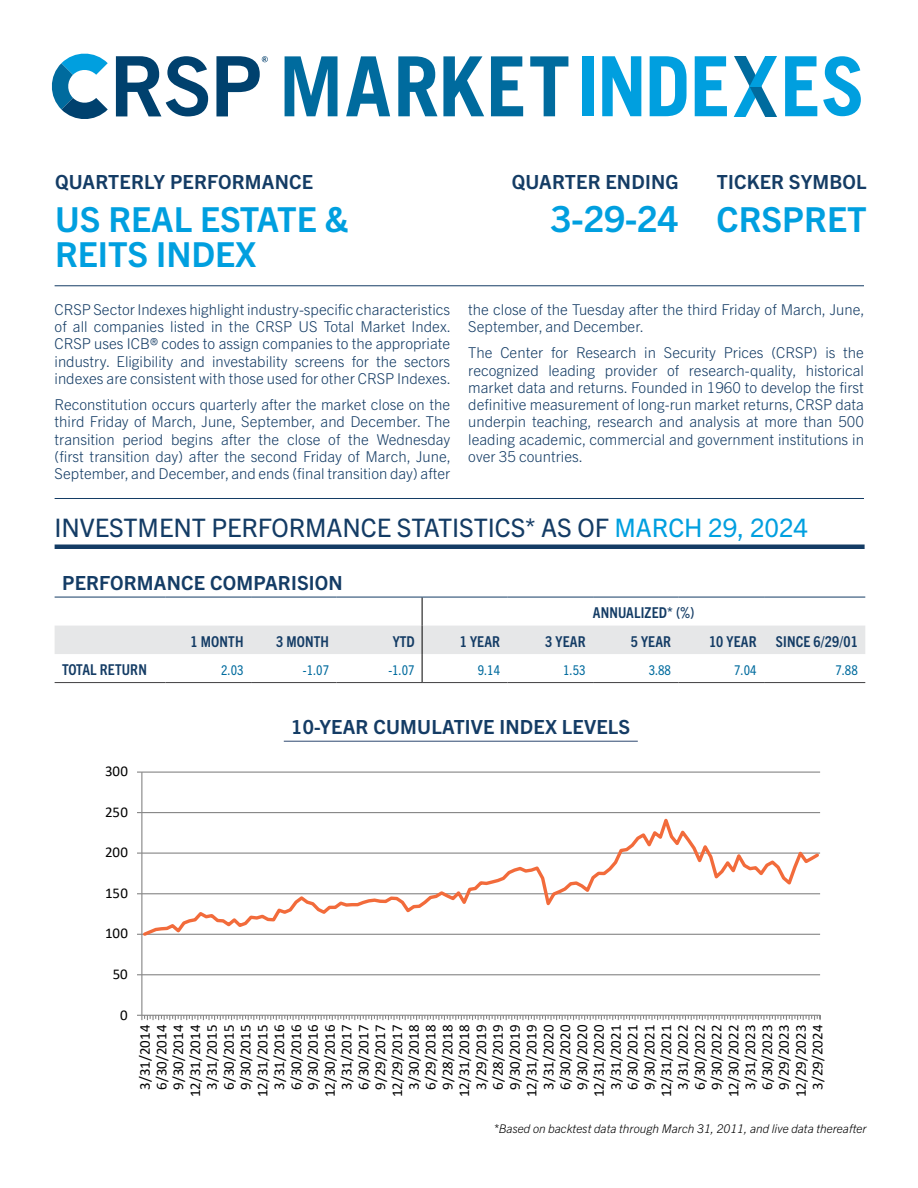
<style>
.page{position:relative;width:918px;height:1188px;background:#fff}
.page>*{position:absolute;margin:0;border:0;box-sizing:border-box;transform-origin:0 0}
.t1{font:700 36px "Trade Gothic Next LT Pro";color:#009fdf}
.t2{font:700 34.5px/34.5px "Trade Gothic Next LT Pro";color:#009fdf}
.t3{font:25.5px "Trade Gothic Next LT Pro";letter-spacing:-.005em;color:#143c65}
.t4{font:700 19.5px "Trade Gothic Next LT Pro";letter-spacing:.01em;color:#143c65}
.t5{font:300 15px/17.2px "Trade Gothic Next LT Pro";color:#143c65;text-align:justify}
.t6{font:15px/16.8px "Calibri";color:#000;text-align:center}
.t7{font:700 condensed 15px "Trade Gothic Next LT Pro";letter-spacing:.01em;color:#143c65}
.t8{font:condensed 13.5px "Trade Gothic Next LT Pro";color:#006b9e}
.t9{font:italic 300 12px "Trade Gothic Next LT Pro";color:#000}
.t10{font:700 4.95px "Trade Gothic Next LT Pro";color:#003b65}
.s1{color:#009fdf}
</style>
<div class="page">
<hr style="left:55px;top:285px;width:809px;height:1px;background:#143c65">
<hr style="left:55px;top:498px;width:809px;height:1px;background:#143c65">
<hr style="left:55px;top:682px;width:111px;height:1px;background:#414042">
<hr style="left:166px;top:682px;width:85px;height:1px;background:#414042">
<hr style="left:251px;top:682px;width:86px;height:1px;background:#414042">
<hr style="left:337px;top:682px;width:85px;height:1px;background:#414042">
<hr style="left:422px;top:682px;width:86px;height:1px;background:#414042">
<hr style="left:508px;top:682px;width:85px;height:1px;background:#414042">
<hr style="left:593px;top:682px;width:86px;height:1px;background:#414042">
<hr style="left:679px;top:682px;width:85px;height:1px;background:#414042">
<hr style="left:764px;top:682px;width:101px;height:1px;background:#414042">
<svg style="left:55px;top:598px;width:810px;height:84px"></svg>
<hr style="left:55px;top:597px;width:111px;height:1px;background:#143c65">
<hr style="left:166px;top:597px;width:85px;height:1px;background:#143c65">
<hr style="left:251px;top:597px;width:86px;height:1px;background:#143c65">
<hr style="left:337px;top:597px;width:85px;height:1px;background:#143c65">
<hr style="left:422px;top:597px;width:86px;height:1px;background:#143c65">
<hr style="left:508px;top:597px;width:85px;height:1px;background:#143c65">
<hr style="left:593px;top:597px;width:86px;height:1px;background:#143c65">
<hr style="left:679px;top:597px;width:85px;height:1px;background:#143c65">
<hr style="left:764px;top:597px;width:101px;height:1px;background:#143c65">
<hr style="left:284px;top:741px;width:354px;height:1px;background:#2d486f">
<svg style="left:51px;top:53px;width:57px;height:66px"></svg>
<svg style="left:116px;top:56px;width:92px;height:60px"></svg>
<svg style="left:216px;top:56px;width:52px;height:60px"></svg>
<div style="left:583px;top:56px;width:11px;height:60px;background:#009fdf"></div>
<svg style="left:602px;top:56px;width:39px;height:60px"></svg>
<svg style="left:650px;top:56px;width:37px;height:60px"></svg>
<svg style="left:823px;top:56px;width:38px;height:60px"></svg>
<svg style="left:695px;top:56px;width:122px;height:60px"></svg>
<svg style="left:285px;top:56px;width:53px;height:60px"></svg>
<svg style="left:346px;top:56px;width:44px;height:60px"></svg>
<svg style="left:398px;top:56px;width:86px;height:60px"></svg>
<svg style="left:491px;top:56px;width:32px;height:60px"></svg>
<svg style="left:530px;top:56px;width:38px;height:60px"></svg>
<div style="left:55px;top:544px;width:810px;height:5px;background:#143c65"></div>
<hr style="left:142px;top:974px;width:678px;height:1px;background:#868686">
<hr style="left:142px;top:772px;width:678px;height:1px;background:#868686">
<hr style="left:141px;top:772px;width:1px;height:243px;background:#868686">
<svg style="left:137px;top:1014px;width:684px;height:7px"></svg>
<svg style="left:142px;top:810px;width:679px;height:129px"></svg>
<p class="t10" style="left:263px;top:56px;width:5px">R</p>
<h3 class="t4" style="left:55px;top:168px;width:260px">QUARTERLY PERFORMANCE</h3>
<h2 class="t2" style="left:55px;top:200px;width:295px">US REAL ESTATE &amp;<br>REITS INDEX</h2>
<p class="t5" style="left:55px;top:300px;width:398px">CRSP Sector Indexes highlight industry-specific characteristics of all companies listed in the CRSP US Total Market Index.<br>CRSP uses ICB® codes to assign companies to the appropriate industry. Eligibility and investability screens for the sectors indexes are consistent with those used for other CRSP Indexes.</p>
<p class="t5" style="left:55px;top:395px;width:398px">Reconstitution occurs quarterly after the market close on the third Friday of March, June, September, and December. The transition period begins after the close of the Wednesday (first transition day) after the second Friday of March, June, September, and December, and ends (final transition day) after</p>
<h3 class="t4" style="left:512px;top:168px;width:168px">QUARTER ENDING</h3>
<h1 class="t1" style="left:551px;top:194px;width:129px">3-29-24</h1>
<h3 class="t4" style="left:717px;top:168px;width:151px">TICKER SYMBOL</h3>
<h2 class="t2" style="left:717px;top:200px;width:152px">CRSPRET</h2>
<p class="t5" style="left:468px;top:300px;width:398px">the close of the Tuesday after the third Friday of March, June,<br>September, and December.</p>
<p class="t5" style="left:468px;top:343px;width:397px">The Center for Research in Security Prices (CRSP) is the recognized leading provider of research-quality, historical market data and returns. Founded in 1960 to develop the first definitive measurement of long-run market returns, CRSP data underpin teaching, research and analysis at more than 500 leading academic, commercial and government institutions in over 35 countries.</p>
<h3 class="t3" style="left:55px;top:510px;width:755px">INVESTMENT PERFORMANCE STATISTICS* AS OF <span class="s1">MARCH 29, 2024</span></h3>
<h3 class="t4" style="left:62px;top:569px;width:282px">PERFORMANCE COMPARISION</h3>
<p class="t7" style="left:593px;top:602px;width:103px">ANNUALIZED* (%)</p>
<p class="t7" style="left:191px;top:631px;width:54px">1 MONTH</p>
<p class="t7" style="left:276px;top:631px;width:54px">3 MONTH</p>
<p class="t7" style="left:393px;top:631px;width:23px">YTD</p>
<p class="t7" style="left:460px;top:631px;width:42px">1 YEAR</p>
<p class="t7" style="left:545px;top:631px;width:42px">3 YEAR</p>
<p class="t7" style="left:631px;top:631px;width:42px">5 YEAR</p>
<p class="t7" style="left:709px;top:631px;width:49px">10 YEAR</p>
<p class="t7" style="left:776px;top:631px;width:83px">SINCE 6/29/01</p>
<p class="t7" style="left:62px;top:659px;width:86px">TOTAL RETURN</p>
<p class="t8" style="left:221px;top:661px;width:24px">2.03</p>
<p class="t8" style="left:303px;top:661px;width:28px">-1.07</p>
<p class="t8" style="left:388px;top:661px;width:28px">-1.07</p>
<p class="t8" style="left:478px;top:661px;width:24px">9.14</p>
<p class="t8" style="left:563px;top:661px;width:24px">1.53</p>
<p class="t8" style="left:649px;top:661px;width:24px">3.88</p>
<p class="t8" style="left:734px;top:661px;width:24px">7.04</p>
<p class="t8" style="left:835px;top:661px;width:24px">7.88</p>
<h3 class="t4" style="left:291px;top:713px;width:340px">10-YEAR CUMULATIVE INDEX LEVELS</h3>
<p class="t6" style="left:105px;top:763px;width:24px">300</p>
<p class="t6" style="left:105px;top:803px;width:24px">250</p>
<p class="t6" style="left:105px;top:844px;width:24px">200</p>
<p class="t6" style="left:105px;top:884px;width:24px">150</p>
<p class="t6" style="left:105px;top:925px;width:24px">100</p>
<p class="t6" style="left:113px;top:965px;width:17px">50</p>
<p class="t6" style="left:120px;top:1006px;width:9px">0</p>
<p class="t6" style="left:136px;top:1097px;width:74px;rotate:-90deg">3/31/2014<br>6/30/2014<br>9/30/2014<br>12/31/2014<br>3/31/2015<br>6/30/2015<br>9/30/2015<br>12/31/2015<br>3/31/2016<br>6/30/2016<br>9/30/2016<br>12/30/2016<br>3/31/2017<br>6/30/2017<br>9/29/2017<br>12/29/2017<br>3/30/2018<br>6/29/2018<br>9/28/2018<br>12/31/2018<br>3/29/2019<br>6/28/2019<br>9/30/2019<br>12/31/2019<br>3/31/2020<br>6/30/2020<br>9/30/2020<br>12/31/2020<br>3/31/2021<br>6/30/2021<br>9/30/2021<br>12/31/2021<br>3/31/2022<br>6/30/2022<br>9/30/2022<br>12/30/2022<br>3/31/2023<br>6/30/2023<br>9/29/2023<br>12/29/2023<br>3/29/2024</p>
<p class="t9" style="left:494px;top:1120px;width:374px">*Based on backtest data through March 31, 2011, and live data thereafter</p>
</div>
